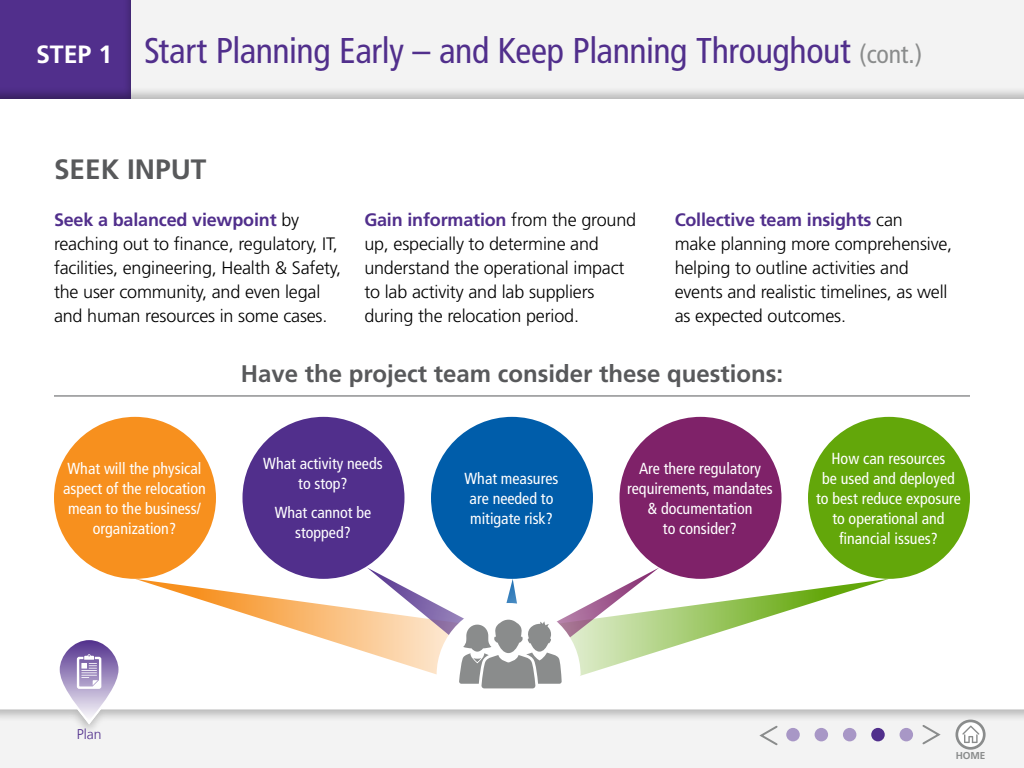
<style>
.page{position:relative;width:1024px;height:768px;background:#fff}
.page>*{position:absolute;margin:0;border:0;box-sizing:border-box;transform-origin:0 0}
.t1{font:condensed 35.8px "Frutiger";letter-spacing:-.015em;color:#512f8c}
.t2{font:700 28px "Frutiger";color:#58595b}
.t3{font:700 24px "Frutiger";color:#58595b}
.t4{font:300 18px/24px "Frutiger";letter-spacing:-.01em;color:#000}
.t5{font:condensed 16px/20px "Frutiger";color:#fff;text-align:center}
.t6{font:300 14px "Frutiger LT Com";color:#512f8c}
.t7{font:700 10px "Frutiger";color:#8a8c8c}
.s1{font-weight:700;font-stretch:normal;font-size:25px;color:#fff}
.s2{font-size:25.8px;color:#8a8c8c}
.s3{font-weight:700;color:#512f8c}
</style>
<div class="page">
<div style="left:0;top:0;width:1024px;height:106px;background:#000;opacity:.25"></div>
<div style="left:0;top:0;width:140px;height:100px;background:#000;opacity:.35"></div>
<div style="left:0;top:702px;width:1024px;height:66px;background:#000;opacity:.25"></div>
<hr style="left:54px;top:396px;width:916px;height:1px;background:#58595b">
<svg style="left:135px;top:579px;width:232px;height:74px"></svg>
<svg style="left:659px;top:579px;width:230px;height:72px"></svg>
<div style="left:808px;top:417px;width:162px;height:162px;background:#63a70a;border-radius:50%"></div>
<div style="left:620px;top:417px;width:162px;height:162px;background:#7f2269;border-radius:50%"></div>
<div style="left:431px;top:417px;width:162px;height:162px;background:#005daa;border-radius:50%"></div>
<div style="left:242px;top:417px;width:162px;height:162px;background:#512f8c;border-radius:50%"></div>
<div style="left:54px;top:417px;width:162px;height:162px;background:#f7901e;border-radius:50%"></div>
<svg style="left:757px;top:724px;width:22px;height:23px"></svg>
<svg style="left:921px;top:723px;width:22px;height:23px"></svg>
<svg style="left:957px;top:721px;width:27px;height:27px"></svg>
<div style="left:955px;top:720px;width:31px;height:30px;border:3px solid #8a8c8c;border-radius:50%"></div>
<svg style="left:962px;top:726px;width:17px;height:17px"></svg>
<svg style="left:56px;top:640px;width:67px;height:88px"></svg>
<div style="left:786px;top:728px;width:14px;height:13px;background:#a897c6;border-radius:50%"></div>
<div style="left:815px;top:728px;width:13px;height:13px;background:#a897c6;border-radius:50%"></div>
<div style="left:843px;top:728px;width:13px;height:13px;background:#a897c6;border-radius:50%"></div>
<div style="left:871px;top:728px;width:14px;height:13px;background:#512f8c;border-radius:50%"></div>
<div style="left:900px;top:728px;width:13px;height:13px;background:#a897c6;border-radius:50%"></div>
<svg style="left:367px;top:568px;width:292px;height:139px"></svg>
<h1 class="t1" style="left:36px;top:30px;width:888px"><span class="s1">STEP 1</span> Start Planning Early – and Keep Planning Throughout <span class="s2">(cont.)</span></h1>
<h2 class="t2" style="left:54px;top:153px;width:154px">SEEK INPUT</h2>
<p class="t4" style="left:54px;top:208px;width:289px"><span class="s3">Seek a balanced viewpoint</span> by reaching out to finance, regulatory, IT, facilities, engineering, Health &amp; Safety, the user community, and even legal and human resources in some cases.</p>
<p class="t4" style="left:364px;top:208px;width:273px"><span class="s3">Gain information</span> from the ground up, especially to determine and understand the operational impact to lab activity and lab suppliers during the relocation period.</p>
<p class="t4" style="left:675px;top:207px;width:279px"><span class="s3">Collective team insights</span> can<br>make planning more comprehensive, helping to outline activities and events and realistic timelines, as well as expected outcomes.</p>
<p class="t5" style="left:63px;top:458px;width:144px">What will the physical aspect of the relocation mean to the business/ organization?</p>
<h3 class="t3" style="left:241px;top:360px;width:544px">Have the project team consider these questions:</h3>
<p class="t5" style="left:263px;top:454px;width:121px">What activity needs to stop?</p>
<p class="t5" style="left:275px;top:503px;width:98px">What cannot be stopped?</p>
<p class="t5" style="left:465px;top:468px;width:95px">What measures are needed to mitigate risk?</p>
<p class="t5" style="left:627px;top:458px;width:147px">Are there regulatory requirements, mandates &amp; documentation<br>to consider?</p>
<p class="t5" style="left:816px;top:448px;width:146px">How can resources<br>be used and deployed to best reduce exposure to operational and financial issues?</p>
<p class="t6" style="left:77px;top:726px;width:26px">Plan</p>
<p class="t7" style="left:956px;top:750px;width:31px">HOME</p>
</div>
